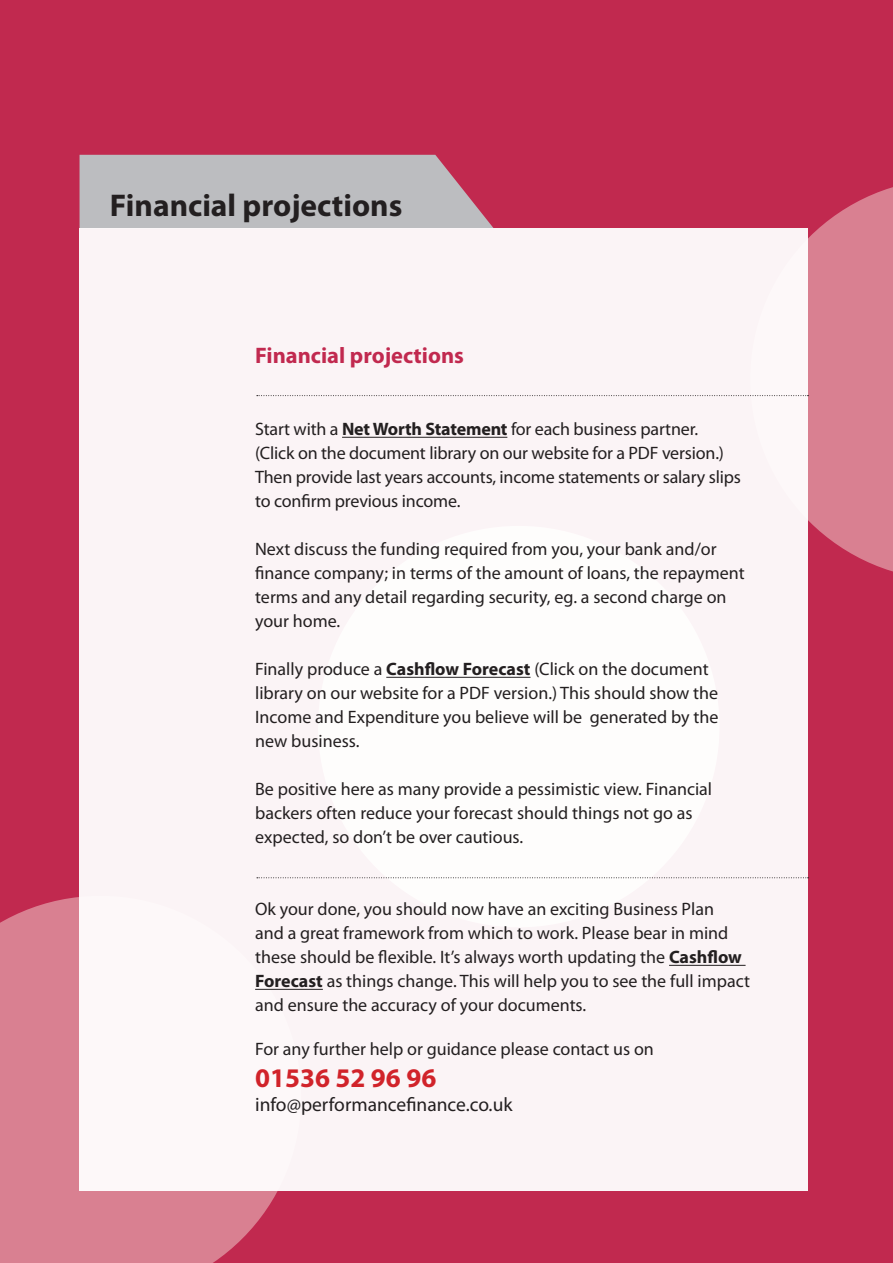
<style>
.page{position:relative;width:893px;height:1263px;background:#fff}
.page>*{position:absolute;margin:0;border:0;box-sizing:border-box;transform-origin:0 0}
.t1{font:700 31.5px "Myriad Pro";color:#231f20}
.t2{font:700 27px "Myriad Pro";color:#d1232a}
.t3{font:700 22.5px "Myriad Pro";color:#c1294f}
.t4{font:19.5px "Myriad Pro";color:#231f20}
.t5{font:18px/24px "Myriad Pro";color:#231f20}
.s1{font-weight:700}
</style>
<div class="page">
<div style="left:0;top:0;width:892px;height:1262px;background:#c1294f"></div>
<svg style="left:0;top:897px;width:301px;height:366px;background:#d6778a"></svg>
<svg style="left:80px;top:155px;width:414px;height:73px;background:#bcb2b7"></svg>
<svg style="left:807px;top:179px;width:86px;height:401px;background:#d57488"></svg>
<div style="left:79px;top:228px;width:728px;height:963px;background:#fbf4f6"></div>
<hr style="left:342px;top:437px;width:165px;height:1px;background:#231f20">
<hr style="left:386px;top:677px;width:144px;height:1px;background:#231f20">
<hr style="left:669px;top:965px;width:77px;height:1px;background:#231f20">
<hr style="left:255px;top:989px;width:68px;height:1px;background:#231f20">
<svg style="left:257px;top:395px;width:551px;height:1px"></svg>
<svg style="left:257px;top:877px;width:551px;height:1px"></svg>
<p class="t1" style="left:110px;top:185px;width:294px">Financial projections</p>
<p class="t3" style="left:255px;top:341px;width:210px">Financial projections</p>
<p class="t5" style="left:255px;top:417px;width:444px">Start with a <span class="s1">Net Worth Statement</span> for each business partner.</p>
<p class="t5" style="left:255px;top:441px;width:487px">(Click on the document library on our website for a PDF version.)<br>Then provide last years accounts, income statements or salary slips to confirm previous income.</p>
<p class="t5" style="left:255px;top:537px;width:491px">Next discuss the funding required from you, your bank and/or finance company; in terms of the amount of loans, the repayment terms and any detail regarding security, eg. a second charge on your home.</p>
<p class="t5" style="left:255px;top:657px;width:455px">Finally produce a <span class="s1">Cashflow Forecast</span> (Click on the document</p>
<p class="t5" style="left:255px;top:681px;width:465px">library on our website for a PDF version.) This should show the</p>
<p class="t5" style="left:255px;top:705px;width:465px">Income and Expenditure you believe will be generated by the new business.</p>
<p class="t5" style="left:255px;top:777px;width:459px">Be positive here as many provide a pessimistic view. Financial backers often reduce your forecast should things not go as</p>
<p class="t5" style="left:255px;top:825px;width:270px">expected, so don’t be over cautious.</p>
<p class="t5" style="left:255px;top:897px;width:460px">Ok your done, you should now have an exciting Business Plan</p>
<p class="t5" style="left:255px;top:921px;width:496px">and a great framework from which to work. Please bear in mind these should be flexible. It’s always worth updating the <span class="s1">Cashflow Forecast</span> as things change. This will help you to see the full impact and ensure the accuracy of your documents.</p>
<p class="t5" style="left:255px;top:1036px;width:400px">For any further help or guidance please contact us on</p>
<p class="t2" style="left:255px;top:1060px;width:183px">01536 52 96 96</p>
<p class="t4" style="left:255px;top:1092px;width:259px">info@performancefinance.co.uk</p>
</div>
